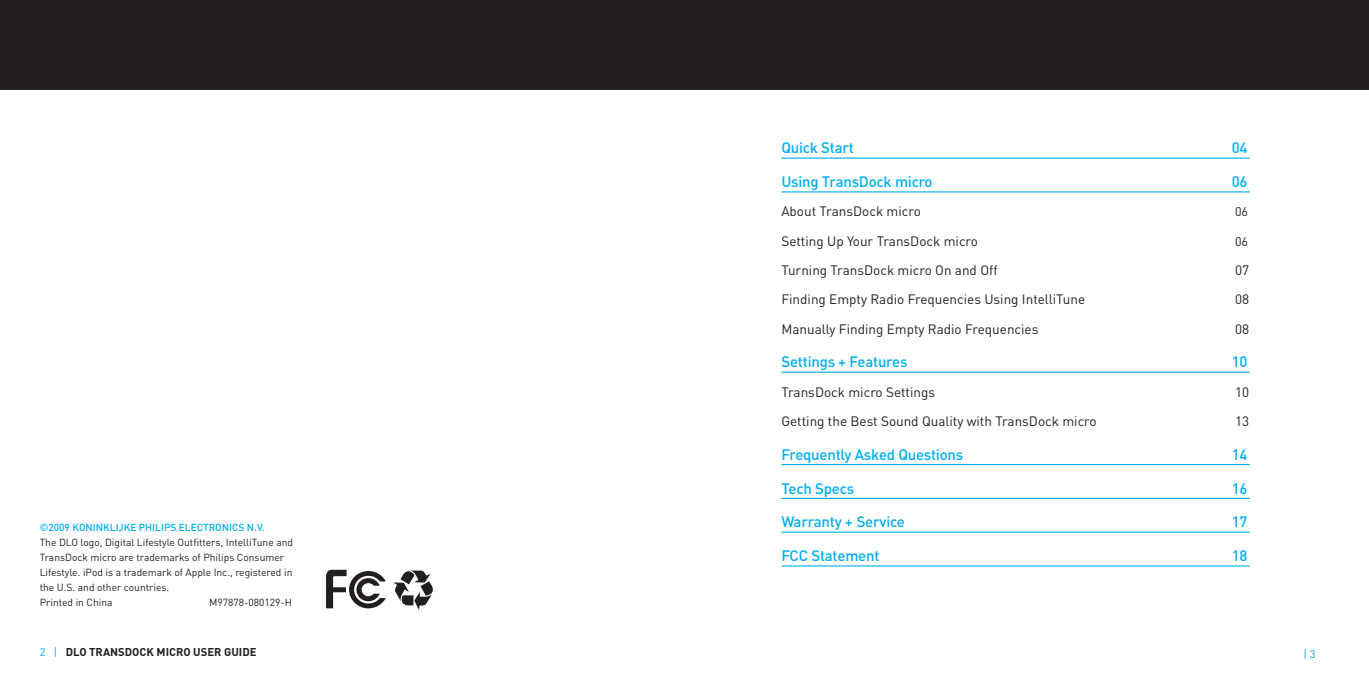
<style>
.page{position:relative;width:1369px;height:685px;background:#fff}
.page>*{position:absolute;margin:0;border:0;box-sizing:border-box;transform-origin:0 0}
.t1{font:500 15px "DIN";letter-spacing:-.015em;color:#00aeef}
.t2{font:13.5px "DIN";color:#231f20}
.t3{font:12.5px "DIN";color:#231f20}
.t4{font:700 11.25px "DIN";color:#231f20}
.t5{font:11.25px "DIN";color:#00aeef}
.t6{font:10.25px/15px "DIN";color:#231f20}
.t7{font:500 10.25px "DIN";color:#00aeef}
.s1{font-weight:400;color:#00aeef}
</style>
<div class="page">
<hr style="left:781px;top:157px;width:468px;height:1px;background:#00aeef">
<hr style="left:781px;top:191px;width:468px;height:1px;background:#00aeef">
<hr style="left:781px;top:371px;width:468px;height:1px;background:#00aeef">
<hr style="left:781px;top:463px;width:468px;height:1px;background:#00aeef">
<hr style="left:781px;top:497px;width:468px;height:1px;background:#00aeef">
<hr style="left:781px;top:531px;width:468px;height:1px;background:#00aeef">
<hr style="left:781px;top:565px;width:468px;height:1px;background:#00aeef">
<div style="left:0;top:0;width:1368px;height:89px;background:#231f20"></div>
<svg style="left:393px;top:570px;width:40px;height:39px"></svg>
<svg style="left:326px;top:569px;width:60px;height:39px"></svg>
<p class="t7" style="left:40px;top:523px;width:226px">©2009 KONINKLIJKE PHILIPS ELECTRONICS N.V.</p>
<p class="t6" style="left:40px;top:535px;width:255px">The DLO logo, Digital Lifestyle Outfitters, IntelliTune and TransDock micro are trademarks of Philips Consumer Lifestyle. iPod is a trademark of Apple Inc., registered in the U.S. and other countries.<br>Printed in China</p>
<p class="t6" style="left:209px;top:595px;width:84px">M97878-080129-H</p>
<p class="t4" style="left:40px;top:647px;width:218px"><span class="s1">2 |</span> DLO TRANSDOCK MICRO USER GUIDE</p>
<p class="t1" style="left:781px;top:142px;width:74px">Quick Start</p>
<p class="t1" style="left:1231px;top:142px;width:17px">04</p>
<p class="t1" style="left:781px;top:176px;width:153px">Using TransDock micro</p>
<p class="t1" style="left:1231px;top:176px;width:17px">06</p>
<p class="t2" style="left:781px;top:206px;width:141px">About TransDock micro</p>
<p class="t3" style="left:1234px;top:207px;width:15px">06</p>
<p class="t2" style="left:781px;top:236px;width:198px">Setting Up Your TransDock micro</p>
<p class="t3" style="left:1234px;top:236px;width:15px">06</p>
<p class="t2" style="left:781px;top:265px;width:218px">Turning TransDock micro On and Off</p>
<p class="t2" style="left:1234px;top:265px;width:16px">07</p>
<p class="t2" style="left:781px;top:294px;width:305px">Finding Empty Radio Frequencies Using IntelliTune</p>
<p class="t2" style="left:1234px;top:294px;width:16px">08</p>
<p class="t2" style="left:781px;top:323px;width:258px">Manually Finding Empty Radio Frequencies</p>
<p class="t2" style="left:1234px;top:323px;width:16px">08</p>
<p class="t1" style="left:781px;top:356px;width:128px">Settings + Features</p>
<p class="t1" style="left:1231px;top:356px;width:17px">10</p>
<p class="t2" style="left:781px;top:386px;width:155px">TransDock micro Settings</p>
<p class="t2" style="left:1234px;top:386px;width:16px">10</p>
<p class="t2" style="left:781px;top:416px;width:317px">Getting the Best Sound Quality with TransDock micro</p>
<p class="t2" style="left:1234px;top:416px;width:16px">13</p>
<p class="t1" style="left:781px;top:448px;width:183px">Frequently Asked Questions</p>
<p class="t1" style="left:1231px;top:448px;width:17px">14</p>
<p class="t1" style="left:781px;top:482px;width:74px">Tech Specs</p>
<p class="t1" style="left:1231px;top:482px;width:17px">16</p>
<p class="t1" style="left:781px;top:516px;width:125px">Warranty + Service</p>
<p class="t1" style="left:1231px;top:516px;width:17px">17</p>
<p class="t1" style="left:781px;top:550px;width:100px">FCC Statement</p>
<p class="t1" style="left:1231px;top:550px;width:17px">18</p>
<p class="t5" style="left:1302px;top:649px;width:14px">|3</p>
</div>
